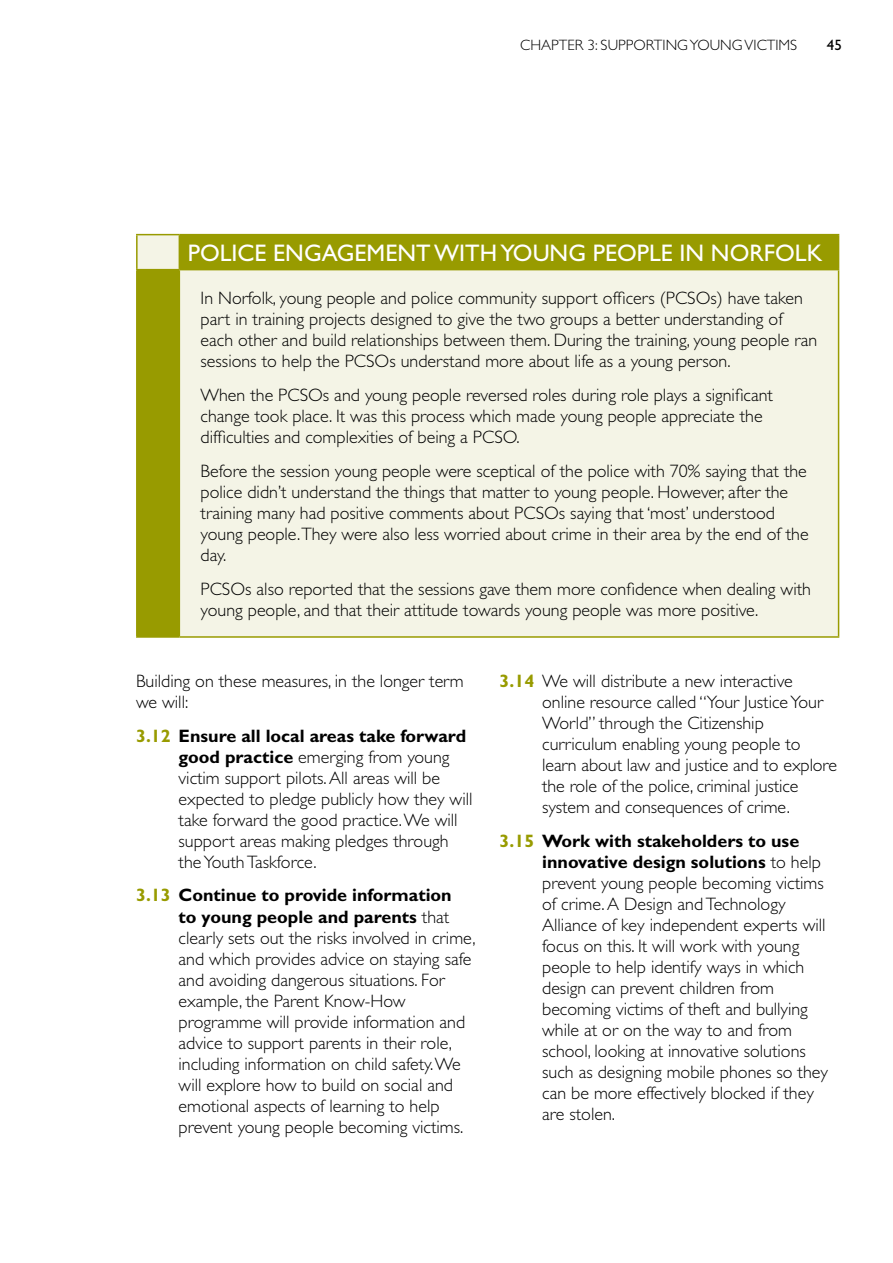
<style>
.page{position:relative;width:893px;height:1263px;background:#fff}
.page>*{position:absolute;margin:0;border:0;box-sizing:border-box;transform-origin:0 0}
.t1{font:24px "Gill Sans";color:#fff}
.t2{font:300 18px/21px "Gill Sans";color:#000}
.t3{font:300 15px "Gill Sans";color:#000}
.t4{font:15px "Gill Sans";color:#000}
.s1{font-weight:700;color:#989b00}
.s2{font-weight:700}
</style>
<div class="page">
<svg style="left:138px;top:235px;width:700px;height:401px;background:#e7e7c6"></svg>
<hr style="left:136px;top:270px;width:2px;height:366px;background:#989b00">
<hr style="left:136px;top:636px;width:43px;height:2px;background:#989b00">
<hr style="left:179px;top:270px;width:1px;height:366px;background:#989b00">
<hr style="left:838px;top:270px;width:1px;height:366px;background:#989b00">
<hr style="left:179px;top:636px;width:660px;height:2px;background:#989b00">
<hr style="left:136px;top:235px;width:2px;height:34px;background:#989b00">
<hr style="left:136px;top:234px;width:43px;height:1px;background:#989b00">
<hr style="left:136px;top:269px;width:43px;height:1px;background:#989b00">
<hr style="left:179px;top:234px;width:660px;height:1px;background:#989b00">
<hr style="left:179px;top:235px;width:1px;height:34px;background:#989b00">
<hr style="left:838px;top:235px;width:1px;height:34px;background:#989b00">
<hr style="left:179px;top:269px;width:660px;height:1px;background:#989b00">
<p class="t3" style="left:520px;top:36px;width:279px">CHAPTER 3: SUPPORTING YOUNG VICTIMS</p>
<p class="t4" style="left:827px;top:36px;width:16px">45</p>
<p class="t1" style="left:188px;top:239px;width:27px">POLICE</p>
<p class="t1" style="left:273px;top:239px;width:17px">ENGAGEMENT</p>
<p class="t1" style="left:434px;top:239px;width:17px">WITH</p>
<p class="t1" style="left:500px;top:239px;width:18px">YOUNG</p>
<p class="t1" style="left:593px;top:239px;width:14px">PEOPLE</p>
<p class="t1" style="left:679px;top:239px;width:113px">IN NORFOLK</p>
<p class="t2" style="left:201px;top:288px;width:618px">In Norfolk, young people and police community support officers (PCSOs) have taken part in training projects designed to give the two groups a better understanding of each other and build relationships between them. During the training, young people ran sessions to help the PCSOs understand more about life as a young person.</p>
<p class="t2" style="left:201px;top:385px;width:574px">When the PCSOs and young people reversed roles during role plays a significant change took place. It was this process which made young people appreciate the difficulties and complexities of being a PCSO.</p>
<p class="t2" style="left:201px;top:461px;width:610px">Before the session young people were sceptical of the police with 70% saying that the police didn’t understand the things that matter to young people. However, after the training many had positive comments about PCSOs saying that ‘most’ understood young people.They were also less worried about crime in their area by the end of the day.</p>
<p class="t2" style="left:201px;top:578px;width:612px">PCSOs also reported that the sessions gave them more confidence when dealing with young people, and that their attitude towards young people was more positive.</p>
<p class="t2" style="left:136px;top:671px;width:329px">Building on these measures, in the longer term we will:</p>
<p class="t2" style="left:179px;top:725px;width:295px;text-indent:-43px"><span class="s1">3.12</span> <span class="s2">Ensure all local areas take forward good practice</span> emerging from young victim support pilots. All areas will be expected to pledge publicly how they will take forward the good practice. We will support areas making pledges through the Youth Taskforce.</p>
<p class="t2" style="left:179px;top:885px;width:298px;text-indent:-43px"><span class="s1">3.13</span> <span class="s2">Continue to provide information<br>to young people and parents</span> that clearly sets out the risks involved in crime, and which provides advice on staying safe and avoiding dangerous situations. For example, the Parent Know-How programme will provide information and advice to support parents in their role, including information on child safety. We will explore how to build on social and emotional aspects of learning to help prevent young people becoming victims.</p>
<p class="t2" style="left:542px;top:670px;width:296px;text-indent:-43px"><span class="s1">3.14</span> We will distribute a new interactive online resource called “Your Justice Your World” through the Citizenship curriculum enabling young people to learn about law and justice and to explore the role of the police, criminal justice system and consequences of crime.</p>
<p class="t2" style="left:542px;top:830px;width:287px;text-indent:-43px"><span class="s1">3.15</span> <span class="s2">Work with stakeholders to use innovative design solutions</span> to help prevent young people becoming victims of crime. A Design and Technology Alliance of key independent experts will focus on this. It will work with young people to help identify ways in which design can prevent children from becoming victims of theft and bullying while at or on the way to and from school, looking at innovative solutions such as designing mobile phones so they can be more effectively blocked if they are stolen.</p>
</div>
